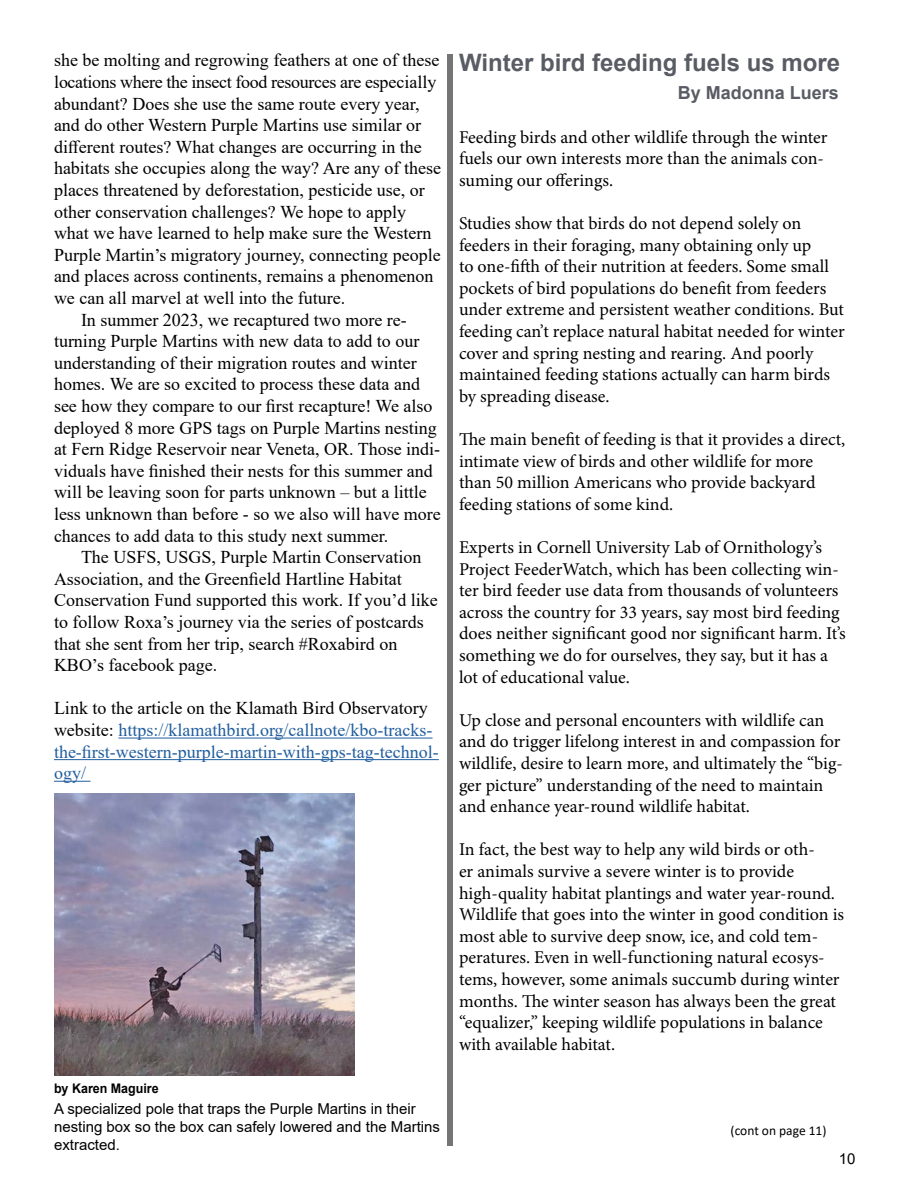
<style>
.page{position:relative;width:900px;height:1200px;background:#fff}
.page>*{position:absolute;margin:0;border:0;box-sizing:border-box;transform-origin:0 0}
.t1{font:700 24px "Arial";color:#595c64}
.t2{font:18px/21.6px "Minion Pro";color:#000}
.t3{font:18px "Times New Roman";color:#000}
.t4{font:18px/21.6px "Times New Roman";color:#215e9e}
.t5{font:18px "Times New Roman";letter-spacing:-.02em;color:#000}
.t6{font:700 18px "Arial";color:#595c64}
.t7{font:15px/18px "Arial";color:#000}
.t8{font:13.5px "Calibri";color:#000}
.t9{font:700 13.2px "Arial";color:#000;scale:.95 1}
.s1{color:#000}
</style>
<div class="page">
<hr style="left:118px;top:738px;width:315px;height:1px;background:#215e9e">
<hr style="left:54px;top:759px;width:385px;height:1px;background:#215e9e">
<hr style="left:54px;top:781px;width:37px;height:1px;background:#215e9e">
<img style="left:54px;top:793px;width:301px;height:282px">
<div style="left:447px;top:54px;width:6px;height:1092px;background:#757575"></div>
<p class="t3" style="left:54px;top:48px;width:387px">she be molting and regrowing feathers at one of these</p>
<p class="t5" style="left:54px;top:69px;width:384px">locations where the insect food resources are especially</p>
<p class="t3" style="left:54px;top:91px;width:367px">abundant? Does she use the same route every year,</p>
<p class="t3" style="left:54px;top:113px;width:369px">and do other Western Purple Martins use similar or</p>
<p class="t3" style="left:54px;top:134px;width:369px">different routes? What changes are occurring in the</p>
<p class="t3" style="left:54px;top:156px;width:389px">habitats she occupies along the way? Are any of these</p>
<p class="t3" style="left:54px;top:177px;width:372px">places threatened by deforestation, pesticide use, or</p>
<p class="t3" style="left:54px;top:199px;width:354px">other conservation challenges? We hope to apply</p>
<p class="t3" style="left:54px;top:221px;width:379px">what we have learned to help make sure the Western</p>
<p class="t3" style="left:54px;top:242px;width:388px">Purple Martin’s migratory journey, connecting people</p>
<p class="t3" style="left:54px;top:264px;width:381px">and places across continents, remains a phenomenon</p>
<p class="t3" style="left:54px;top:285px;width:293px">we can all marvel at well into the future.</p>
<p class="t3" style="left:81px;top:307px;width:327px">In summer 2023, we recaptured two more re-</p>
<p class="t3" style="left:54px;top:329px;width:367px">turning Purple Martins with new data to add to our</p>
<p class="t3" style="left:54px;top:350px;width:364px">understanding of their migration routes and winter</p>
<p class="t3" style="left:54px;top:372px;width:368px">homes. We are so excited to process these data and</p>
<p class="t3" style="left:54px;top:393px;width:380px">see how they compare to our first recapture! We also</p>
<p class="t3" style="left:54px;top:415px;width:384px">deployed 8 more GPS tags on Purple Martins nesting</p>
<p class="t3" style="left:54px;top:437px;width:388px">at Fern Ridge Reservoir near Veneta, OR. Those indi-</p>
<p class="t3" style="left:54px;top:458px;width:380px">viduals have finished their nests for this summer and</p>
<p class="t3" style="left:54px;top:480px;width:374px">will be leaving soon for parts unknown – but a little</p>
<p class="t3" style="left:54px;top:501px;width:388px">less unknown than before - so we also will have more</p>
<p class="t3" style="left:54px;top:523px;width:336px">chances to add data to this study next summer.</p>
<p class="t3" style="left:81px;top:545px;width:342px">The USFS, USGS, Purple Martin Conservation</p>
<p class="t3" style="left:54px;top:566px;width:349px">Association, and the Greenfield Hartline Habitat</p>
<p class="t3" style="left:54px;top:588px;width:385px">Conservation Fund supported this work. If you’d like</p>
<p class="t3" style="left:54px;top:609px;width:371px">to follow Roxa’s journey via the series of postcards</p>
<p class="t3" style="left:54px;top:631px;width:345px">that she sent from her trip, search #Roxabird on</p>
<p class="t3" style="left:54px;top:653px;width:165px">KBO’s facebook page.</p>
<p class="t4" style="left:54px;top:697px;width:386px"><span class="s1">Link to the article on the Klamath Bird Observatory website:</span> https://klamathbird.org/callnote/kbo-tracks&shy;the-first-western-purple-martin-with-gps-tag-technol&shy;ogy/</p>
<p class="t9" style="left:54px;top:1079px;width:112px">by Karen Maguire</p>
<p class="t7" style="left:54px;top:1099px;width:388px">A specialized pole that traps the Purple Martins in their nesting box so the box can safely lowered and the Martins extracted.</p>
<h1 class="t1" style="left:459px;top:45px;width:383px">Winter bird feeding fuels us more</h1>
<p class="t6" style="left:678px;top:80px;width:163px">By Madonna Luers</p>
<p class="t2" style="left:459px;top:126px;width:370px">Feeding birds and other wildlife through the winter fuels our own interests more than the animals con&shy;suming our offerings.</p>
<p class="t2" style="left:459px;top:213px;width:387px">Studies show that birds do not depend solely on feeders in their foraging, many obtaining only up<br>to one-fifth of their nutrition at feeders. Some small pockets of bird populations do benefit from feeders under extreme and persistent weather conditions. But feeding can’t replace natural habitat needed for winter cover and spring nesting and rearing. And poorly maintained feeding stations actually can harm birds by spreading disease.</p>
<p class="t2" style="left:459px;top:429px;width:388px">The main benefit of feeding is that it provides a direct, intimate view of birds and other wildlife for more than 50 million Americans who provide backyard feeding stations of some kind.</p>
<p class="t2" style="left:459px;top:537px;width:388px">Experts in Cornell University Lab of Ornithology’s Project FeederWatch, which has been collecting win&shy;ter bird feeder use data from thousands of volunteers across the country for 33 years, say most bird feeding does neither significant good nor significant harm. It’s something we do for ourselves, they say, but it has a lot of educational value.</p>
<p class="t2" style="left:459px;top:709px;width:385px">Up close and personal encounters with wildlife can and do trigger lifelong interest in and compassion for wildlife, desire to learn more, and ultimately the “big&shy;ger picture” understanding of the need to maintain and enhance year-round wildlife habitat.</p>
<p class="t2" style="left:459px;top:839px;width:387px">In fact, the best way to help any wild birds or oth-<br>er animals survive a severe winter is to provide high-quality habitat plantings and water year-round.<br>Wildlife that goes into the winter in good condition is most able to survive deep snow, ice, and cold tem&shy;peratures. Even in well-functioning natural ecosys&shy;tems, however, some animals succumb during winter months. The winter season has always been the great “equalizer,” keeping wildlife populations in balance with available habitat.</p>
<p class="t8" style="left:731px;top:1121px;width:97px">(cont on page 11)</p>
<p class="t7" style="left:839px;top:1150px;width:18px">10</p>
</div>
